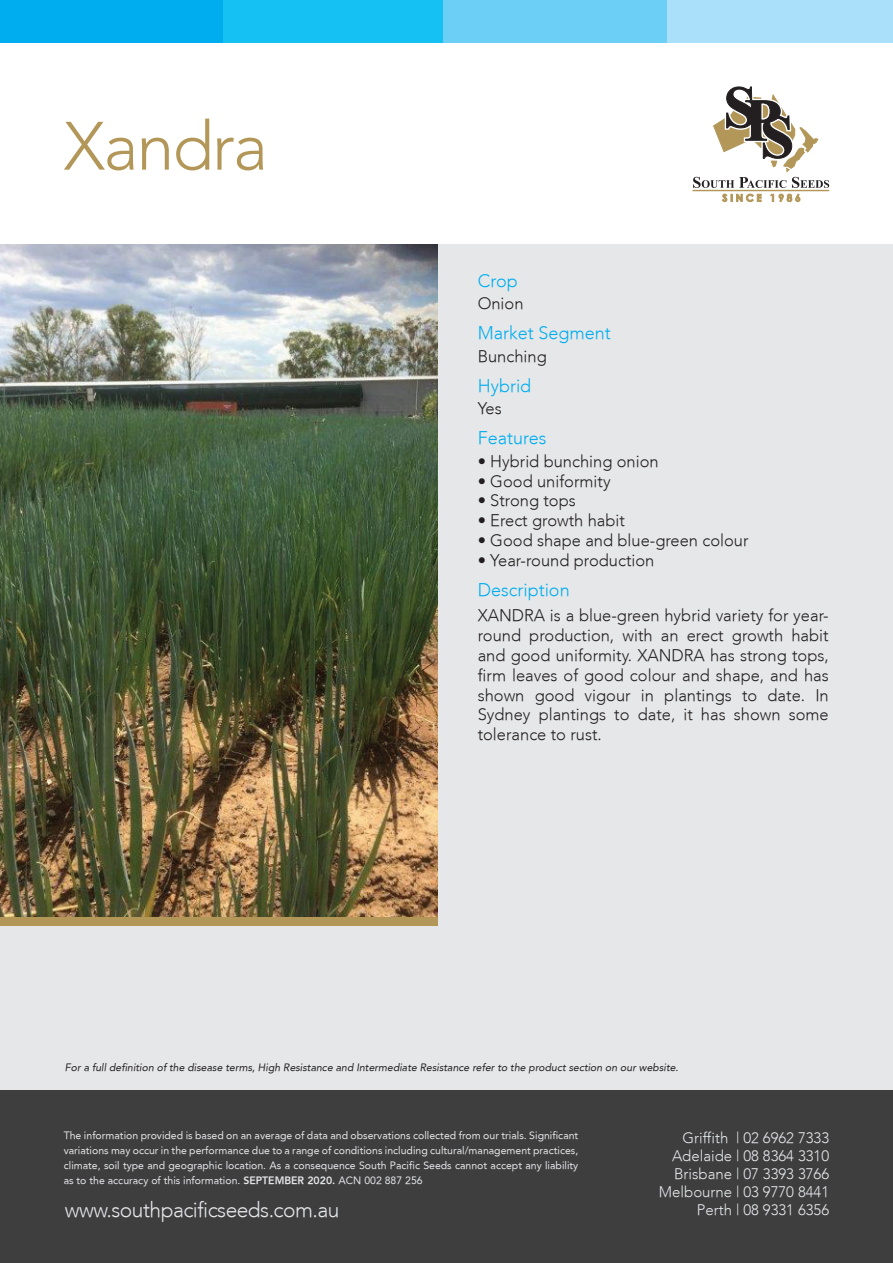
<style>
.page{position:relative;width:893px;height:1263px;background:#fff}
.page>*{position:absolute;margin:0;border:0;box-sizing:border-box;transform-origin:0 0}
.t1{font:300 67.5px "Avenir";letter-spacing:-.025em;color:#b39758}
.t2{font:300 21px "Avenir";letter-spacing:-.025em;color:#e6e7e9}
.t3{font:300 18px "Avenir";color:#00aeef}
.t4{font:300 16.5px/19.8px "Avenir";color:#231f20;text-align:justify}
.t5{font:300 15px/18px "Avenir";color:#e6e7e9;text-align:right}
.t6{font:10.5px/15px "Avenir";color:#e6e7e9;text-align:justify}
.t7{font:italic 10.5px "Avenir";color:#231f20}
.s1{font-weight:800}
</style>
<div class="page">
<div style="left:0;top:244px;width:893px;height:847px;background:#e6e7e9"></div>
<img style="left:0;top:244px;width:438px;height:673px">
<div style="left:0;top:1091px;width:893px;height:172px;background:#3e3e3f"></div>
<div style="left:0;top:0;width:223px;height:43px;background:#00aeef"></div>
<div style="left:223px;top:0;width:224px;height:43px;background:#15c0f2"></div>
<div style="left:444px;top:0;width:224px;height:43px;background:#6bcff6"></div>
<div style="left:668px;top:0;width:225px;height:43px;background:#aae0f9"></div>
<hr style="left:692px;top:190px;width:137px;height:1px;background:#b39758">
<svg style="left:722px;top:194px;width:39px;height:8px"></svg>
<svg style="left:771px;top:194px;width:29px;height:8px"></svg>
<svg style="left:693px;top:86px;width:136px;height:102px"></svg>
<div style="left:0;top:917px;width:438px;height:9px;background:#b39758"></div>
<h1 class="t1" style="left:64px;top:107px;width:206px">Xandra</h1>
<p class="t3" style="left:478px;top:270px;width:42px">Crop</p>
<p class="t4" style="left:478px;top:294px;width:47px">Onion</p>
<p class="t3" style="left:478px;top:323px;width:135px">Market Segment</p>
<p class="t4" style="left:478px;top:346px;width:71px">Bunching</p>
<p class="t3" style="left:478px;top:375px;width:55px">Hybrid</p>
<p class="t4" style="left:478px;top:399px;width:26px">Yes</p>
<p class="t3" style="left:478px;top:428px;width:70px">Features</p>
<p class="t4" style="left:478px;top:451px;width:182px">• Hybrid bunching onion</p>
<p class="t4" style="left:478px;top:471px;width:134px">• Good uniformity</p>
<p class="t4" style="left:478px;top:491px;width:100px">• Strong tops</p>
<p class="t4" style="left:478px;top:511px;width:149px">• Erect growth habit</p>
<p class="t4" style="left:478px;top:530px;width:272px">• Good shape and blue-green colour</p>
<p class="t4" style="left:478px;top:550px;width:178px">• Year-round production</p>
<p class="t3" style="left:478px;top:579px;width:93px">Description</p>
<p class="t4" style="left:478px;top:606px;width:353px">XANDRA is a blue-green hybrid variety for year&shy;round production, with an erect growth habit and good uniformity. XANDRA has strong tops, firm leaves of good colour and shape, and has shown good vigour in plantings to date. In Sydney plantings to date, it has shown some tolerance to rust.</p>
<p class="t7" style="left:65px;top:1061px;width:615px">For a full definition of the disease terms, High Resistance and Intermediate Resistance refer to the product section on our website.</p>
<p class="t6" style="left:64px;top:1128px;width:516px">The information provided is based on an average of data and observations collected from our trials. Significant variations may occur in the performance due to a range of conditions including cultural/management practices, climate, soil type and geographic location. As a consequence South Pacific Seeds cannot accept any liability as to the accuracy of this information. <span class="s1">SEPTEMBER 2020.</span> ACN 002 887 256</p>
<p class="t5" style="left:659px;top:1129px;width:172px">Griffith | 02 6962 7333<br>Adelaide | 08 8364 3310<br>Brisbane | 07 3393 3766<br>Melbourne | 03 9770 8441<br>Perth | 08 9331 6356</p>
<p class="t2" style="left:65px;top:1197px;width:276px">www.southpacificseeds.com.au</p>
</div>
